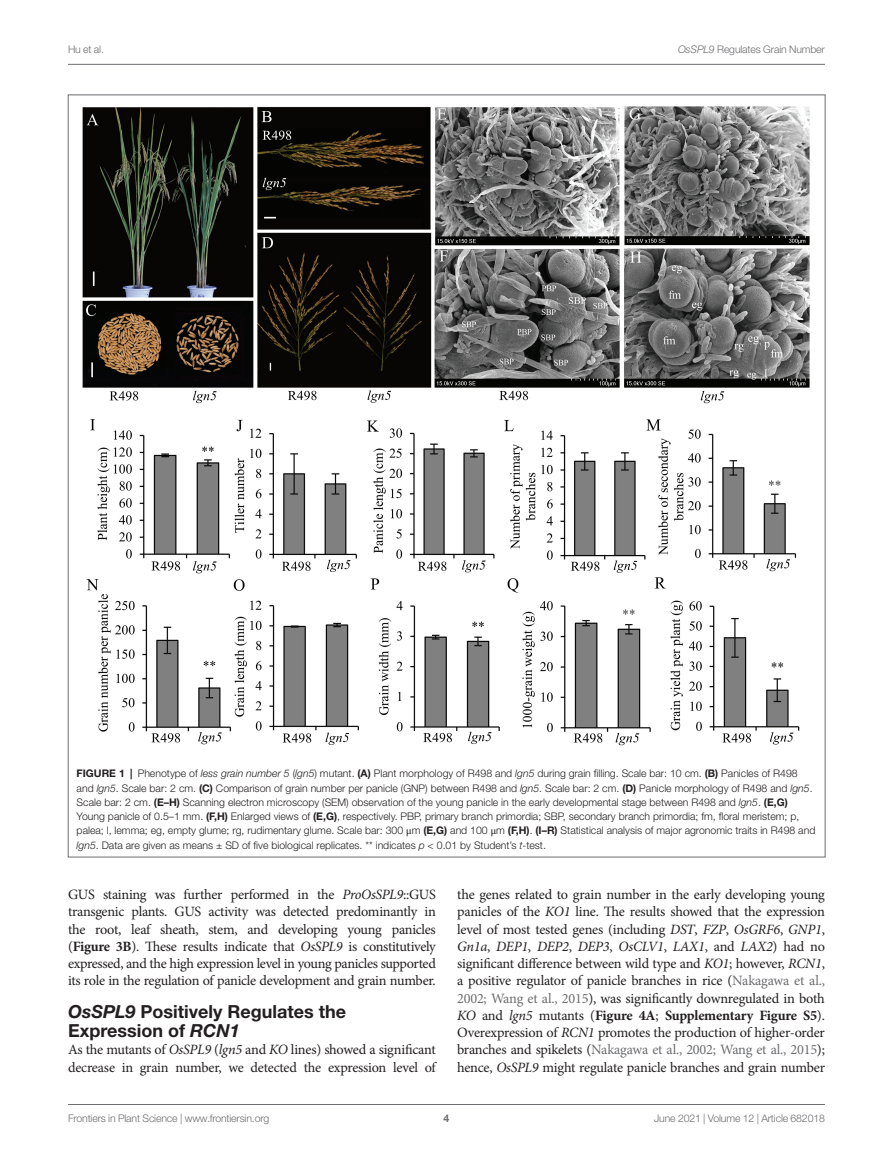
<style>
.page{position:relative;width:893px;height:1170px;background:#fff}
.page>*{position:absolute;margin:0;border:0;box-sizing:border-box;transform-origin:0 0}
.HEAD_2{font:700 18px/18.8px "Helvetica Neue LT Std";color:#231f20}
.TEXT_FLUSH{font:14.25px/17.2px "Minion Pro";letter-spacing:-.02em;color:#231f20;text-align:justify}
.FIG_LEG{font:300 10.5px/14.2px "Helvetica Neue LT Std";color:#231f20}
.t1{font:300 10.5px "Helvetica Neue LT Std";letter-spacing:-.015em;color:#6c6d70}
.t2{font:700 10.5px "Helvetica Neue LT Std";color:#6c6d70}
.s1{font-style:italic}
.s2{font-weight:700}
.s3{font-family:"STIX General";font-weight:400}
.s4{color:#6c6d70}
</style>
<div class="page">
<hr style="left:68px;top:64px;width:757px;height:1px;background:#6c6d70">
<hr style="left:68px;top:1104px;width:757px;height:1px;background:#6c6d70">
<img style="left:82px;top:106px;width:728px;height:640px">
<p class="t1" style="left:68px;top:42px;width:37px">Hu et al.</p>
<p class="t1" style="left:678px;top:42px;width:148px"><span class="s1">OsSPL9</span> Regulates Grain Number</p>
<p class="FIG_LEG" style="left:77px;top:766px;width:740px"><span class="s2">FIGURE 1 |</span> Phenotype of <span class="s1">less grain number 5</span> (<span class="s1">lgn5</span>) mutant. <span class="s2">(A)</span> Plant morphology of R498 and <span class="s1">lgn5</span> during grain filling. Scale bar: 10 cm. <span class="s2">(B)</span> Panicles of R498 and <span class="s1">lgn5</span>. Scale bar: 2 cm. <span class="s2">(C)</span> Comparison of grain number per panicle (GNP) between R498 and <span class="s1">lgn5</span>. Scale bar: 2 cm. <span class="s2">(D)</span> Panicle morphology of R498 and <span class="s1">lgn5</span>.<br>Scale bar: 2 cm. <span class="s2">(E–H)</span> Scanning electron microscopy (SEM) observation of the young panicle in the early developmental stage between R498 and <span class="s1">lgn5</span>. <span class="s2">(E,G)<br></span>Young panicle of 0.5–1 mm. <span class="s2">(F,H)</span> Enlarged views of <span class="s2">(E,G)</span>, respectively. PBP, primary branch primordia; SBP, secondary branch primordia; fm, floral meristem; p, palea; l, lemma; eg, empty glume; rg, rudimentary glume. Scale bar: 300 <span class="s3">μ</span>m <span class="s2">(E,G)</span> and 100 <span class="s3">μ</span>m <span class="s2">(F,H)</span>. <span class="s2">(I–R)</span> Statistical analysis of major agronomic traits in R498 and <span class="s1">lgn5</span>. Data are given as means ± SD of five biological replicates. ** indicates <span class="s1">p</span> &lt; 0.01 by Student’s <span class="s1">t</span>-test.</p>
<p class="TEXT_FLUSH" style="left:68px;top:885px;width:369px">GUS staining was further performed in the <span class="s1">ProOsSPL9</span>::GUS transgenic plants. GUS activity was detected predominantly in the root, leaf sheath, stem, and developing young panicles (<span class="s2">Figure 3B</span>). These results indicate that <span class="s1">OsSPL9</span> is constitutively expressed, and the high expression level in young panicles supported its role in the regulation of panicle development and grain number.</p>
<p class="HEAD_2" style="left:68px;top:1002px;width:279px"><span class="s1">OsSPL9</span> Positively Regulates the<br>Expression of <span class="s1">RCN1</span></p>
<p class="TEXT_FLUSH" style="left:68px;top:1041px;width:369px">As the mutants of <span class="s1">OsSPL9</span> (<span class="s1">lgn5</span> and <span class="s1">KO</span> lines) showed a significant decrease in grain number, we detected the expression level of</p>
<p class="TEXT_FLUSH" style="left:457px;top:885px;width:369px">the genes related to grain number in the early developing young panicles of the <span class="s1">KO1</span> line. The results showed that the expression level of most tested genes (including <span class="s1">DST</span>, <span class="s1">FZP</span>, <span class="s1">OsGRF6</span>, <span class="s1">GNP1</span>, <span class="s1">Gn1a</span>, <span class="s1">DEP1</span>, <span class="s1">DEP2</span>, <span class="s1">DEP3</span>, <span class="s1">OsCLV1</span>, <span class="s1">LAX1</span>, and <span class="s1">LAX2</span>) had no significant difference between wild type and <span class="s1">KO1</span>; however, <span class="s1">RCN1</span>, a positive regulator of panicle branches in rice (<span class="s4">Nakagawa et al., 2002; Wang et al., 2015</span>), was significantly downregulated in both <span class="s1">KO</span> and <span class="s1">lgn5</span> mutants (<span class="s2">Figure 4A</span>; <span class="s2">Supplementary Figure S5</span>).<br>Overexpression of <span class="s1">RCN1</span> promotes the production of higher-order branches and spikelets (<span class="s4">Nakagawa et al., 2002; Wang et al., 2015</span>); hence, <span class="s1">OsSPL9</span> might regulate panicle branches and grain number</p>
<p class="t1" style="left:68px;top:1111px;width:203px">Frontiers in Plant Science | www.frontiersin.org</p>
<p class="t2" style="left:444px;top:1111px;width:7px">4</p>
<p class="t1" style="left:654px;top:1111px;width:172px">June 2021 | Volume 12 | Article 682018</p>
</div>
